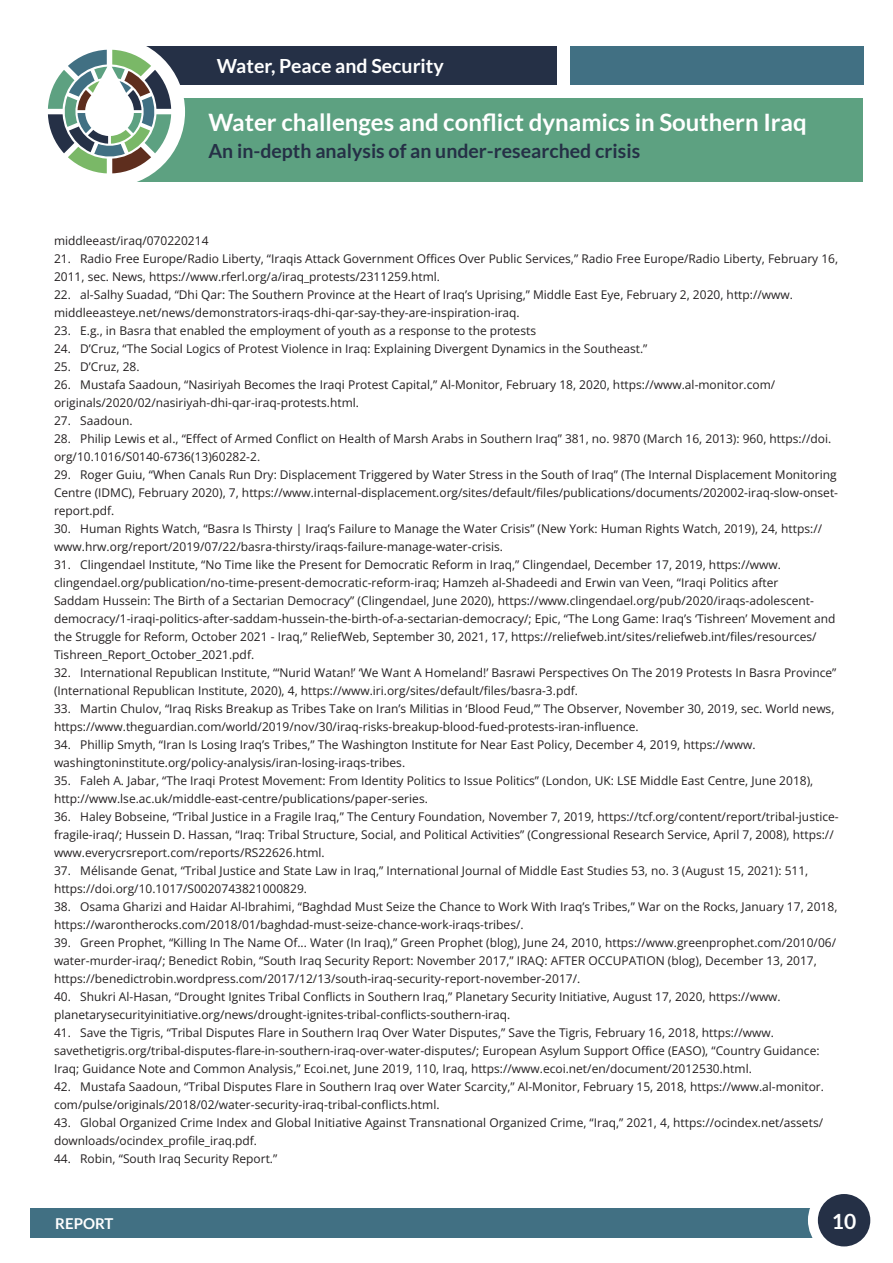
<style>
.page{position:relative;width:893px;height:1263px;background:#fff}
.page>*{position:absolute;margin:0;border:0;box-sizing:border-box;transform-origin:0 0}
.t1{font:700 24px "Lato";color:#fff}
.t2{font:700 21px "Lato";color:#fff}
.t3{font:700 19.5px "Lato";color:#253046}
.t4{font:700 19.5px "Lato";color:#fff}
.t5{font:700 15px "Lato";color:#fff}
.t6{font:12px/18px "Open Sans";color:#231f20}
</style>
<div class="page">
<div style="left:30px;top:98px;width:833px;height:83px;background:#5da181"></div>
<div style="left:30px;top:47px;width:527px;height:38px;background:#253046"></div>
<div style="left:570px;top:47px;width:293px;height:38px;background:#417083"></div>
<div style="left:30px;top:1208px;width:808px;height:29px;background:#417083"></div>
<div style="left:808px;top:1184px;width:72px;height:72px;background:#fff;border-radius:50%"></div>
<div style="left:818px;top:1194px;width:52px;height:52px;background:#253046;border-radius:50%"></div>
<div style="left:35px;top:37px;width:150px;height:150px;background:#fff;border-radius:50%"></div>
<div style="left:0;top:9px;width:117px;height:204px;background:#fff"></div>
<svg style="left:48px;top:50px;width:123px;height:123px"></svg>
<h3 class="t4" style="left:217px;top:55px;width:228px">Water, Peace and Security</h3>
<h1 class="t1" style="left:208px;top:109px;width:600px">Water challenges and conflict dynamics in Southern Iraq</h1>
<h3 class="t3" style="left:208px;top:140px;width:433px">An in-depth analysis of an under-researched crisis</h3>
<p class="t6" style="left:54px;top:231px;width:156px">middleeast/iraq/070220214</p>
<p class="t6" style="left:54px;top:249px;width:786px">21. Radio Free Europe/Radio Liberty, “Iraqis Attack Government Offices Over Public Services,” Radio Free Europe/Radio Liberty, February 16,<br>2011, sec. News, https://www.rferl.org/a/iraq_protests/2311259.html.</p>
<p class="t6" style="left:54px;top:285px;width:740px">22. al-Salhy Suadad, “Dhi Qar: The Southern Province at the Heart of Iraq’s Uprising,” Middle East Eye, February 2, 2020, http://www. middleeasteye.net/news/demonstrators-iraqs-dhi-qar-say-they-are-inspiration-iraq.</p>
<p class="t6" style="left:54px;top:321px;width:484px">23. E.g., in Basra that enabled the employment of youth as a response to the protests</p>
<p class="t6" style="left:54px;top:339px;width:595px">24. D’Cruz, “The Social Logics of Protest Violence in Iraq: Explaining Divergent Dynamics in the Southeast.”</p>
<p class="t6" style="left:54px;top:357px;width:87px">25. D’Cruz, 28.</p>
<p class="t6" style="left:54px;top:375px;width:723px">26. Mustafa Saadoun, “Nasiriyah Becomes the Iraqi Protest Capital,” Al-Monitor, February 18, 2020, https://www.al-monitor.com/ originals/2020/02/nasiriyah-dhi-qar-iraq-protests.html.</p>
<p class="t6" style="left:54px;top:411px;width:80px">27. Saadoun.</p>
<p class="t6" style="left:54px;top:429px;width:779px">28. Philip Lewis et al., “Effect of Armed Conflict on Health of Marsh Arabs in Southern Iraq” 381, no. 9870 (March 16, 2013): 960, https://doi. org/10.1016/S0140-6736(13)60282-2.</p>
<p class="t6" style="left:54px;top:465px;width:786px">29. Roger Guiu, “When Canals Run Dry: Displacement Triggered by Water Stress in the South of Iraq” (The Internal Displacement Monitoring<br>Centre (IDMC), February 2020), 7, https://www.internal-displacement.org/sites/default/files/publications/documents/202002-iraq-slow-onset&shy;report.pdf.</p>
<p class="t6" style="left:54px;top:519px;width:770px">30. Human Rights Watch, “Basra Is Thirsty | Iraq’s Failure to Manage the Water Crisis” (New York: Human Rights Watch, 2019), 24, https:// www.hrw.org/report/2019/07/22/basra-thirsty/iraqs-failure-manage-water-crisis.</p>
<p class="t6" style="left:54px;top:555px;width:783px">31. Clingendael Institute, “No Time like the Present for Democratic Reform in Iraq,” Clingendael, December 17, 2019, https://www. clingendael.org/publication/no-time-present-democratic-reform-iraq; Hamzeh al-Shadeedi and Erwin van Veen, “Iraqi Politics after<br>Saddam Hussein: The Birth of a Sectarian Democracy” (Clingendael, June 2020), https://www.clingendael.org/pub/2020/iraqs-adolescent&shy;democracy/1-iraqi-politics-after-saddam-hussein-the-birth-of-a-sectarian-democracy/; Epic, “The Long Game: Iraq’s ‘Tishreen’ Movement and the Struggle for Reform, October 2021 - Iraq,” ReliefWeb, September 30, 2021, 17, https://reliefweb.int/sites/reliefweb.int/files/resources/ Tishreen_Report_October_2021.pdf.</p>
<p class="t6" style="left:54px;top:663px;width:784px">32. International Republican Institute, “‘Nurid Watan!’ ‘We Want A Homeland!’ Basrawi Perspectives On The 2019 Protests In Basra Province” (International Republican Institute, 2020), 4, https://www.iri.org/sites/default/files/basra-3.pdf.</p>
<p class="t6" style="left:54px;top:699px;width:782px">33. Martin Chulov, “Iraq Risks Breakup as Tribes Take on Iran’s Militias in ‘Blood Feud,’” The Observer, November 30, 2019, sec. World news, https://www.theguardian.com/world/2019/nov/30/iraq-risks-breakup-blood-fued-protests-iran-influence.</p>
<p class="t6" style="left:54px;top:735px;width:703px">34. Phillip Smyth, “Iran Is Losing Iraq’s Tribes,” The Washington Institute for Near East Policy, December 4, 2019, https://www. washingtoninstitute.org/policy-analysis/iran-losing-iraqs-tribes.</p>
<p class="t6" style="left:54px;top:771px;width:761px">35. Faleh A. Jabar, “The Iraqi Protest Movement: From Identity Politics to Issue Politics” (London, UK: LSE Middle East Centre, June 2018), http://www.lse.ac.uk/middle-east-centre/publications/paper-series.</p>
<p class="t6" style="left:54px;top:807px;width:786px">36. Haley Bobseine, “Tribal Justice in a Fragile Iraq,” The Century Foundation, November 7, 2019, https://tcf.org/content/report/tribal-justice&shy;fragile-iraq/; Hussein D. Hassan, “Iraq: Tribal Structure, Social, and Political Activities” (Congressional Research Service, April 7, 2008), https:// www.everycrsreport.com/reports/RS22626.html.</p>
<p class="t6" style="left:54px;top:861px;width:756px">37. Mélisande Genat, “Tribal Justice and State Law in Iraq,” International Journal of Middle East Studies 53, no. 3 (August 15, 2021): 511, https://doi.org/10.1017/S0020743821000829.</p>
<p class="t6" style="left:54px;top:897px;width:785px">38. Osama Gharizi and Haidar Al-Ibrahimi, “Baghdad Must Seize the Chance to Work With Iraq’s Tribes,” War on the Rocks, January 17, 2018, https://warontherocks.com/2018/01/baghdad-must-seize-chance-work-iraqs-tribes/.</p>
<p class="t6" style="left:54px;top:933px;width:784px">39. Green Prophet, “Killing In The Name Of... Water (In Iraq),” Green Prophet (blog), June 24, 2010, https://www.greenprophet.com/2010/06/ water-murder-iraq/; Benedict Robin, “South Iraq Security Report: November 2017,” IRAQ: AFTER OCCUPATION (blog), December 13, 2017, https://benedictrobin.wordpress.com/2017/12/13/south-iraq-security-report-november-2017/.</p>
<p class="t6" style="left:54px;top:987px;width:728px">40. Shukri Al-Hasan, “Drought Ignites Tribal Conflicts in Southern Iraq,” Planetary Security Initiative, August 17, 2020, https://www. planetarysecurityinitiative.org/news/drought-ignites-tribal-conflicts-southern-iraq.</p>
<p class="t6" style="left:54px;top:1023px;width:767px">41. Save the Tigris, “Tribal Disputes Flare in Southern Iraq Over Water Disputes,” Save the Tigris, February 16, 2018, https://www. savethetigris.org/tribal-disputes-flare-in-southern-iraq-over-water-disputes/; European Asylum Support Office (EASO), “Country Guidance:<br>Iraq; Guidance Note and Common Analysis,” Ecoi.net, June 2019, 110, Iraq, https://www.ecoi.net/en/document/2012530.html.</p>
<p class="t6" style="left:54px;top:1077px;width:771px">42. Mustafa Saadoun, “Tribal Disputes Flare in Southern Iraq over Water Scarcity,” Al-Monitor, February 15, 2018, https://www.al-monitor. com/pulse/originals/2018/02/water-security-iraq-tribal-conflicts.html.</p>
<p class="t6" style="left:54px;top:1113px;width:771px">43. Global Organized Crime Index and Global Initiative Against Transnational Organized Crime, “Iraq,” 2021, 4, https://ocindex.net/assets/ downloads/ocindex_profile_iraq.pdf.</p>
<p class="t6" style="left:54px;top:1149px;width:225px">44. Robin, “South Iraq Security Report.”</p>
<p class="t5" style="left:55px;top:1214px;width:60px">REPORT</p>
<h2 class="t2" style="left:832px;top:1210px;width:26px">10</h2>
</div>
